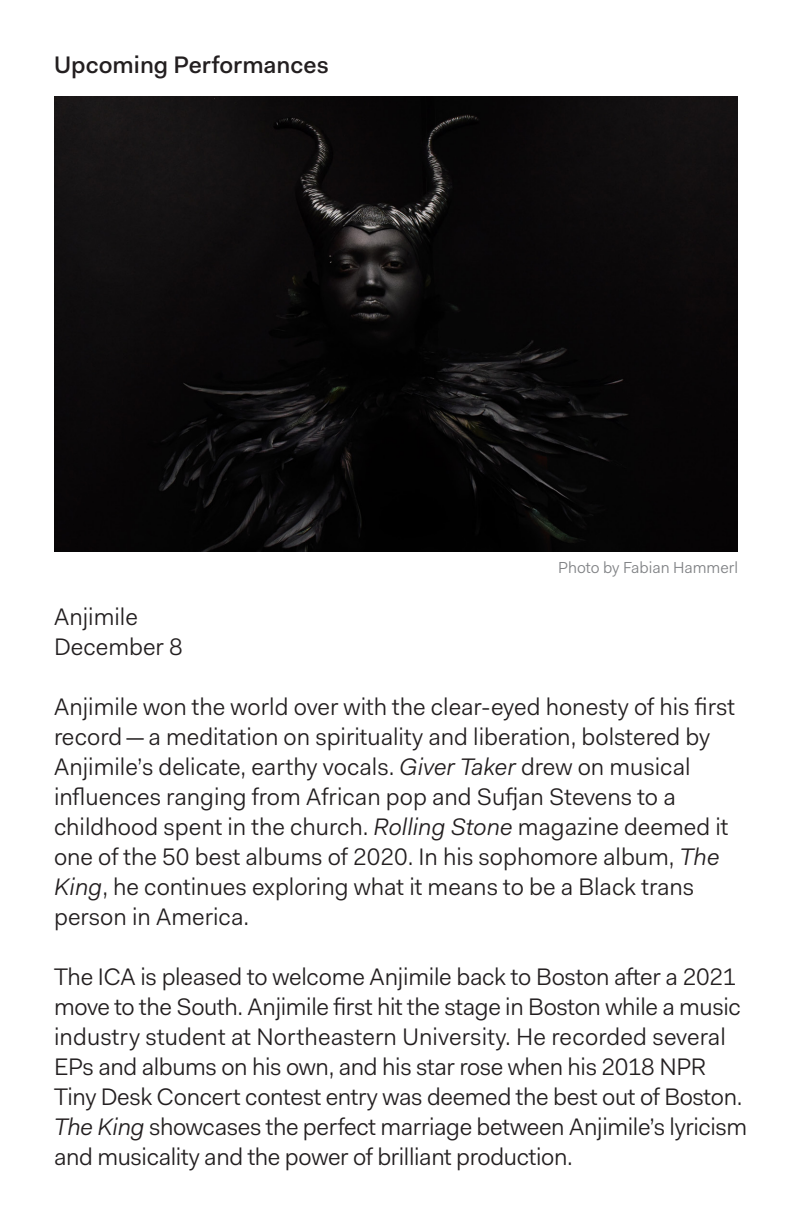
<style>
.page{position:relative;width:792px;height:1224px;background:#fff}
.page>*{position:absolute;margin:0;border:0;box-sizing:border-box;transform-origin:0 0}
.Body_Text{font:24px/30px "Fakt Blond";color:#231f20}
.Body_Text-2{font:500 24px "Fakt";color:#231f20}
.Image_Caption{font:16px "Fakt Blond";color:#808285}
.s1{font-style:italic}
</style>
<div class="page">
<img style="left:54px;top:96px;width:684px;height:456px">
<p class="Body_Text-2" style="left:54px;top:49px;width:276px">Upcoming Performances</p>
<p class="Body_Text" style="left:54px;top:601px;width:130px">Anjimile<br>December 8</p>
<p class="Image_Caption" style="left:558px;top:557px;width:181px">Photo by Fabian Hammerl</p>
<p class="Body_Text" style="left:54px;top:691px;width:683px">Anjimile won the world over with the clear-eyed honesty of his first record—a meditation on spirituality and liberation, bolstered by Anjimile’s delicate, earthy vocals. <span class="s1">Giver Taker</span> drew on musical influences ranging from African pop and Sufjan Stevens to a childhood spent in the church. <span class="s1">Rolling Stone</span> magazine deemed it one of the 50 best albums of 2020. In his sophomore album, <span class="s1">The King</span>, he continues exploring what it means to be a Black trans person in America.</p>
<p class="Body_Text" style="left:54px;top:961px;width:695px">The ICA is pleased to welcome Anjimile back to Boston after a 2021 move to the South. Anjimile first hit the stage in Boston while a music industry student at Northeastern University. He recorded several EPs and albums on his own, and his star rose when his 2018 NPR Tiny Desk Concert contest entry was deemed the best out of Boston.<br><span class="s1">The King</span> showcases the perfect marriage between Anjimile’s lyricism and musicality and the power of brilliant production.</p>
</div>
